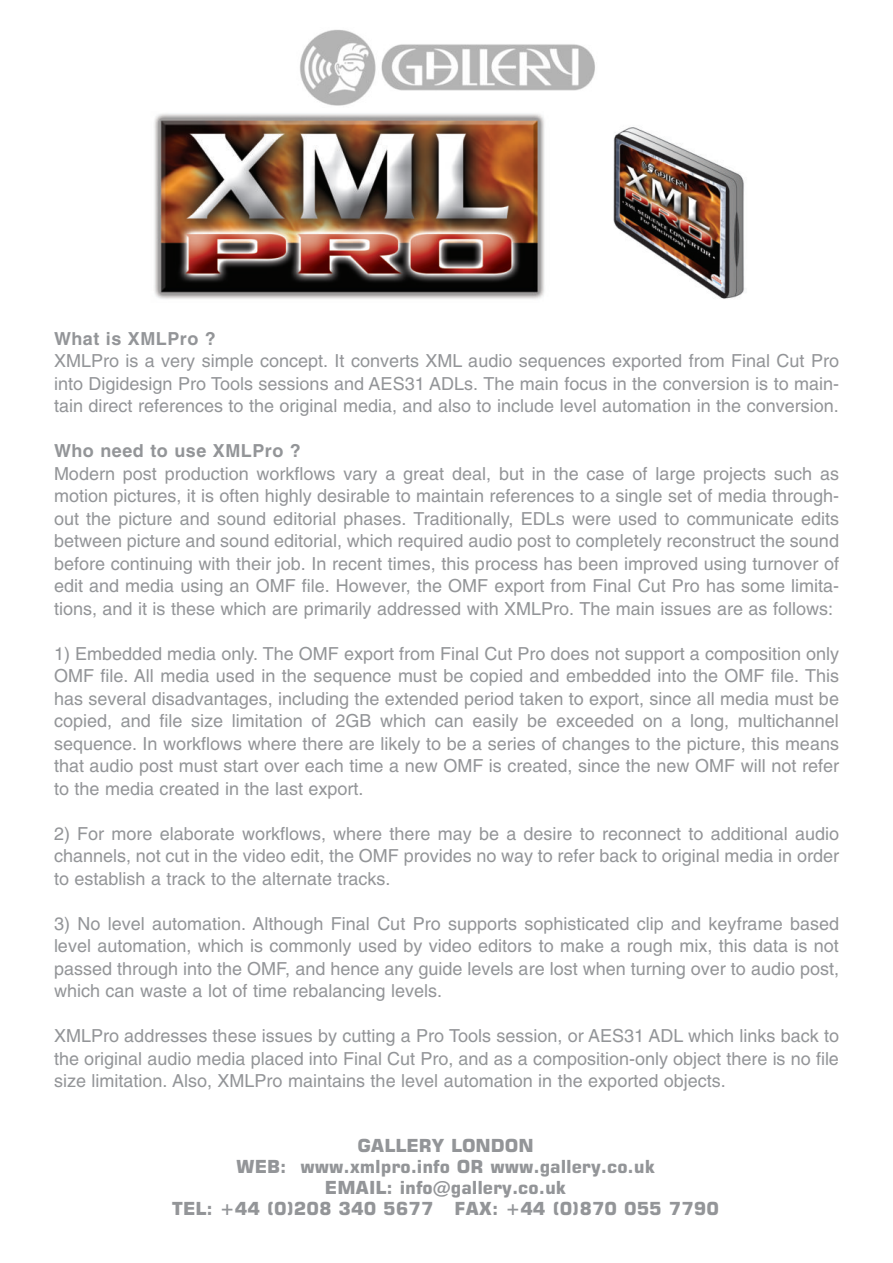
<style>
.page{position:relative;width:893px;height:1263px;background:#fff}
.page>*{position:absolute;margin:0;border:0;box-sizing:border-box;transform-origin:0 0}
.t1{font:18px/22.5px "Helvetica";color:#939598;text-align:justify}
.t2{font:700 18px/21px "Square 721";color:#939598;text-align:center}
.t3{font:700 18px "Helvetica";letter-spacing:.03em;color:#939598}
</style>
<div class="page">
<img style="left:613px;top:127px;width:132px;height:172px">
<img style="left:300px;top:29px;width:295px;height:77px">
<img style="left:154px;top:113px;width:391px;height:186px">
<p class="t3" style="left:54px;top:331px;width:163px">What is XMLPro ?</p>
<p class="t1" style="left:54px;top:351px;width:787px">XMLPro is a very simple concept. It converts XML audio sequences exported from Final Cut Pro into Digidesign Pro Tools sessions and AES31 ADLs. The main focus in the conversion is to main&shy;tain direct references to the original media, and also to include level automation in the conversion.</p>
<p class="t3" style="left:54px;top:444px;width:248px">Who need to use XMLPro ?</p>
<p class="t1" style="left:54px;top:464px;width:787px">Modern post production workflows vary a great deal, but in the case of large projects such as motion pictures, it is often highly desirable to maintain references to a single set of media through&shy;out the picture and sound editorial phases. Traditionally, EDLs were used to communicate edits between picture and sound editorial, which required audio post to completely reconstruct the sound before continuing with their job. In recent times, this process has been improved using turnover of edit and media using an OMF file. However, the OMF export from Final Cut Pro has some limita&shy;tions, and it is these which are primarily addressed with XMLPro. The main issues are as follows:</p>
<p class="t1" style="left:54px;top:644px;width:787px">1) Embedded media only. The OMF export from Final Cut Pro does not support a composition only OMF file. All media used in the sequence must be copied and embedded into the OMF file. This has several disadvantages, including the extended period taken to export, since all media must be copied, and file size limitation of 2GB which can easily be exceeded on a long, multichannel sequence. In workflows where there are likely to be a series of changes to the picture, this means that audio post must start over each time a new OMF is created, since the new OMF will not refer to the media created in the last export.</p>
<p class="t1" style="left:54px;top:824px;width:786px">2) For more elaborate workflows, where there may be a desire to reconnect to additional audio channels, not cut in the video edit, the OMF provides no way to refer back to original media in order to establish a track to the alternate tracks.</p>
<p class="t1" style="left:54px;top:914px;width:787px">3) No level automation. Although Final Cut Pro supports sophisticated clip and keyframe based level automation, which is commonly used by video editors to make a rough mix, this data is not passed through into the OMF, and hence any guide levels are lost when turning over to audio post, which can waste a lot of time rebalancing levels.</p>
<p class="t1" style="left:54px;top:1026px;width:786px">XMLPro addresses these issues by cutting a Pro Tools session, or AES31 ADL which links back to the original audio media placed into Final Cut Pro, and as a composition-only object there is no file size limitation. Also, XMLPro maintains the level automation in the exported objects.</p>
<p class="t2" style="left:172px;top:1134px;width:549px">GALLERY LONDON<br>WEB: www.xmlpro.info OR www.gallery.co.uk<br>EMAIL: info@gallery.co.uk<br>TEL: +44 (0)208 340 5677 FAX: +44 (0)870 055 7790</p>
</div>
